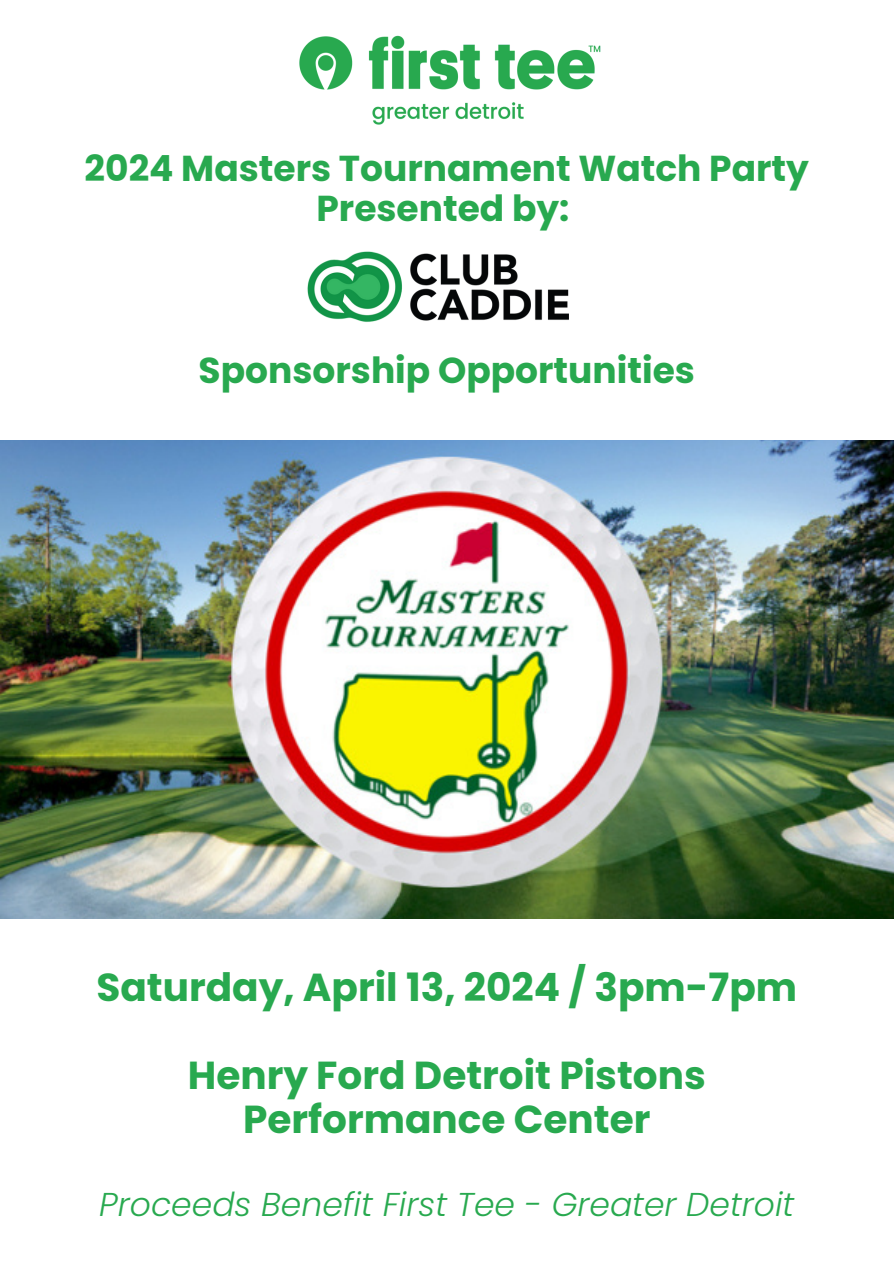
<style>
.page{position:relative;width:894px;height:1264px;background:#fff}
.page>*{position:absolute;margin:0;border:0;box-sizing:border-box;transform-origin:0 0}
.t1{font:700 39px/43.8px "Poppins";color:#28a94f;text-align:center}
.t2{font:700 36px/40.5px "Poppins";color:#28a94f;text-align:center}
.t3{font:italic 300 33px "Poppins";color:#28a94f}
</style>
<div class="page">
<img style="left:0;top:440px;width:893px;height:478px">
<img style="left:299px;top:35px;width:302px;height:90px">
<img style="left:307px;top:251px;width:261px;height:71px">
<h1 class="t2" style="left:85px;top:148px;width:725px">2024 Masters Tournament Watch Party<br>Presented by:</h1>
<p class="t2" style="left:198px;top:350px;width:498px">Sponsorship Opportunities</p>
<h1 class="t1" style="left:96px;top:965px;width:702px">Saturday, April 13, 2024 / 3pm-7pm</h1>
<h1 class="t1" style="left:188px;top:1053px;width:519px">Henry Ford Detroit Pistons<br>Performance Center</h1>
<p class="t3" style="left:99px;top:1181px;width:696px">Proceeds Benefit First Tee - Greater Detroit</p>
</div>
